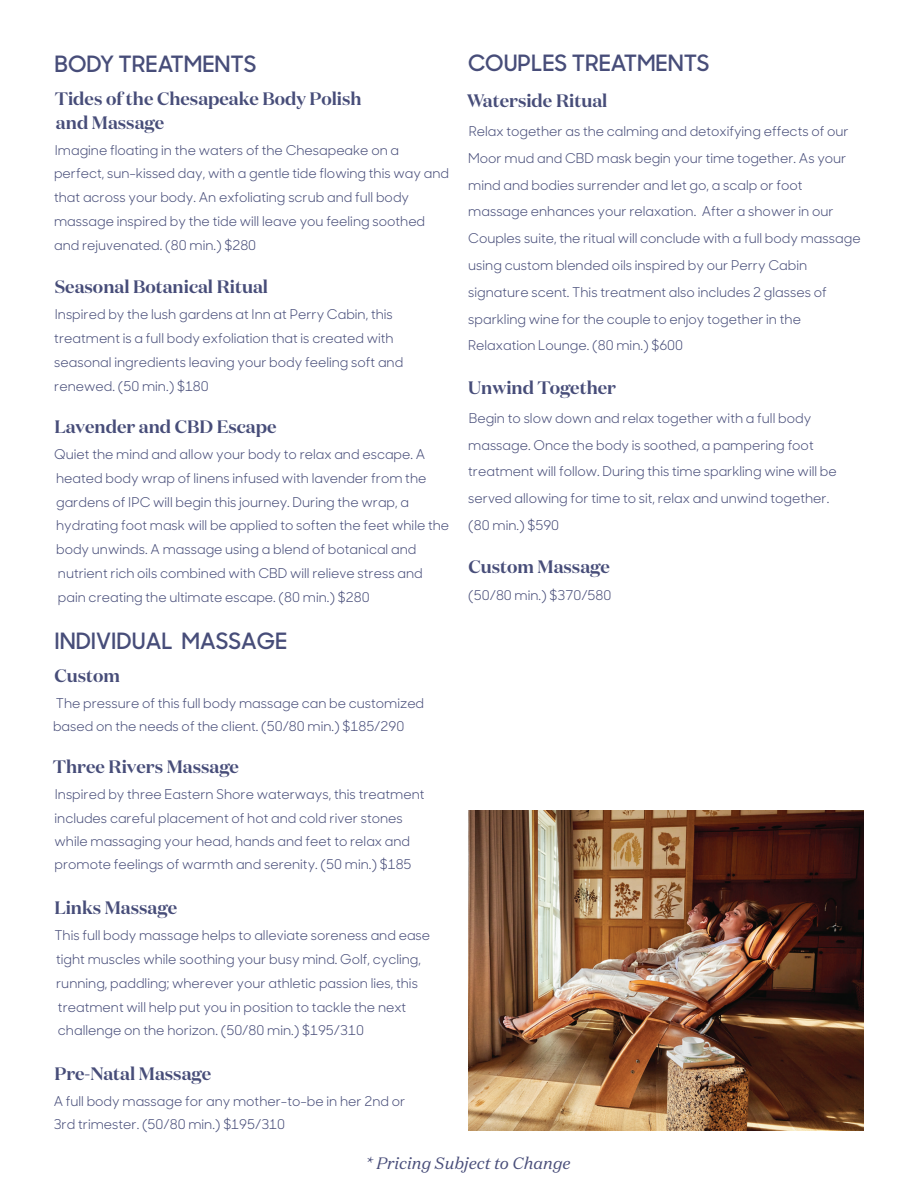
<style>
.page{position:relative;width:918px;height:1188px;background:#fff}
.page>*{position:absolute;margin:0;border:0;box-sizing:border-box;transform-origin:0 0}
.t1{font:600 22.5px "Sharp Sans No 1";color:#474d79}
.t2{font:600 18px/24px "Domaine Disp";color:#474d79}
.t3{font:italic 16.5px "Domaine Text";color:#494e7a}
.t4{font:13.5px/23.9px "Sharp Sans No 1";color:#474d79}
</style>
<div class="page">
<img style="left:468px;top:811px;width:396px;height:320px">
<h1 class="t1" style="left:55px;top:46px;width:204px">BODY TREATMENTS</h1>
<h2 class="t2" style="left:55px;top:86px;width:309px">Tides of the Chesapeake Body Polish and Massage</h2>
<p class="t4" style="left:54px;top:137px;width:397px">Imagine floating in the waters of the Chesapeake on a perfect, sun-kissed day, with a gentle tide flowing this way and that across your body. An exfoliating scrub and full body massage inspired by the tide will leave you feeling soothed and rejuvenated. (80 min.) $280</p>
<h2 class="t2" style="left:55px;top:274px;width:215px">Seasonal Botanical Ritual</h2>
<p class="t4" style="left:54px;top:301px;width:350px">Inspired by the lush gardens at Inn at Perry Cabin, this treatment is a full body exfoliation that is created with seasonal ingredients leaving your body feeling soft and renewed. (50 min.) $180</p>
<h2 class="t2" style="left:54px;top:414px;width:224px">Lavender and CBD Escape</h2>
<p class="t4" style="left:54px;top:441px;width:396px">Quiet the mind and allow your body to relax and escape. A heated body wrap of linens infused with lavender from the gardens of IPC will begin this journey. During the wrap, a hydrating foot mask will be applied to soften the feet while the body unwinds. A massage using a blend of botanical and nutrient rich oils combined with CBD will relieve stress and pain creating the ultimate escape. (80 min.) $280</p>
<h1 class="t1" style="left:54px;top:624px;width:234px">INDIVIDUAL MASSAGE</h1>
<h2 class="t2" style="left:54px;top:664px;width:67px">Custom</h2>
<p class="t4" style="left:53px;top:691px;width:373px;line-height:22.5px">The pressure of this full body massage can be customized based on the needs of the client. (50/80 min.) $185/290</p>
<h2 class="t2" style="left:53px;top:754px;width:188px">Three Rivers Massage</h2>
<p class="t4" style="left:55px;top:781px;width:371px">Inspired by three Eastern Shore waterways, this treatment includes careful placement of hot and cold river stones while massaging your head, hands and feet to relax and promote feelings of warmth and serenity. (50 min.) $185</p>
<h2 class="t2" style="left:54px;top:896px;width:124px">Links Massage</h2>
<p class="t4" style="left:54px;top:923px;width:377px">This full body massage helps to alleviate soreness and ease tight muscles while soothing your busy mind. Golf, cycling, running, paddling; wherever your athletic passion lies, this treatment will help put you in position to tackle the next</p>
<p class="t4" style="left:58px;top:1017px;width:307px">challenge on the horizon. (50/80 min.) $195/310</p>
<h2 class="t2" style="left:55px;top:1061px;width:158px">Pre-Natal Massage</h2>
<p class="t4" style="left:54px;top:1089px;width:353px;line-height:22.5px">A full body massage for any mother-to-be in her 2nd or<br>3rd trimester. (50/80 min.) $195/310</p>
<h1 class="t1" style="left:468px;top:45px;width:243px">COUPLES TREATMENTS</h1>
<h2 class="t2" style="left:467px;top:88px;width:142px">Waterside Ritual</h2>
<p class="t4" style="left:468px;top:117px;width:394px;line-height:26.8px">Relax together as the calming and detoxifying effects of our Moor mud and CBD mask begin your time together. As your mind and bodies surrender and let go, a scalp or foot massage enhances your relaxation. After a shower in our Couples suite, the ritual will conclude with a full body massage using custom blended oils inspired by our Perry Cabin signature scent. This treatment also includes 2 glasses of sparkling wine for the couple to enjoy together in the Relaxation Lounge. (80 min.) $600</p>
<h2 class="t2" style="left:468px;top:375px;width:149px">Unwind Together</h2>
<p class="t4" style="left:468px;top:404px;width:370px;line-height:26.7px">Begin to slow down and relax together with a full body massage. Once the body is soothed, a pampering foot treatment will follow. During this time sparkling wine will be served allowing for time to sit, relax and unwind together. (80 min.) $590</p>
<h2 class="t2" style="left:468px;top:555px;width:143px">Custom Massage</h2>
<p class="t4" style="left:468px;top:582px;width:145px">(50/80 min.) $370/580</p>
<p class="t3" style="left:365px;top:1153px;width:207px">* Pricing Subject to Change</p>
</div>
